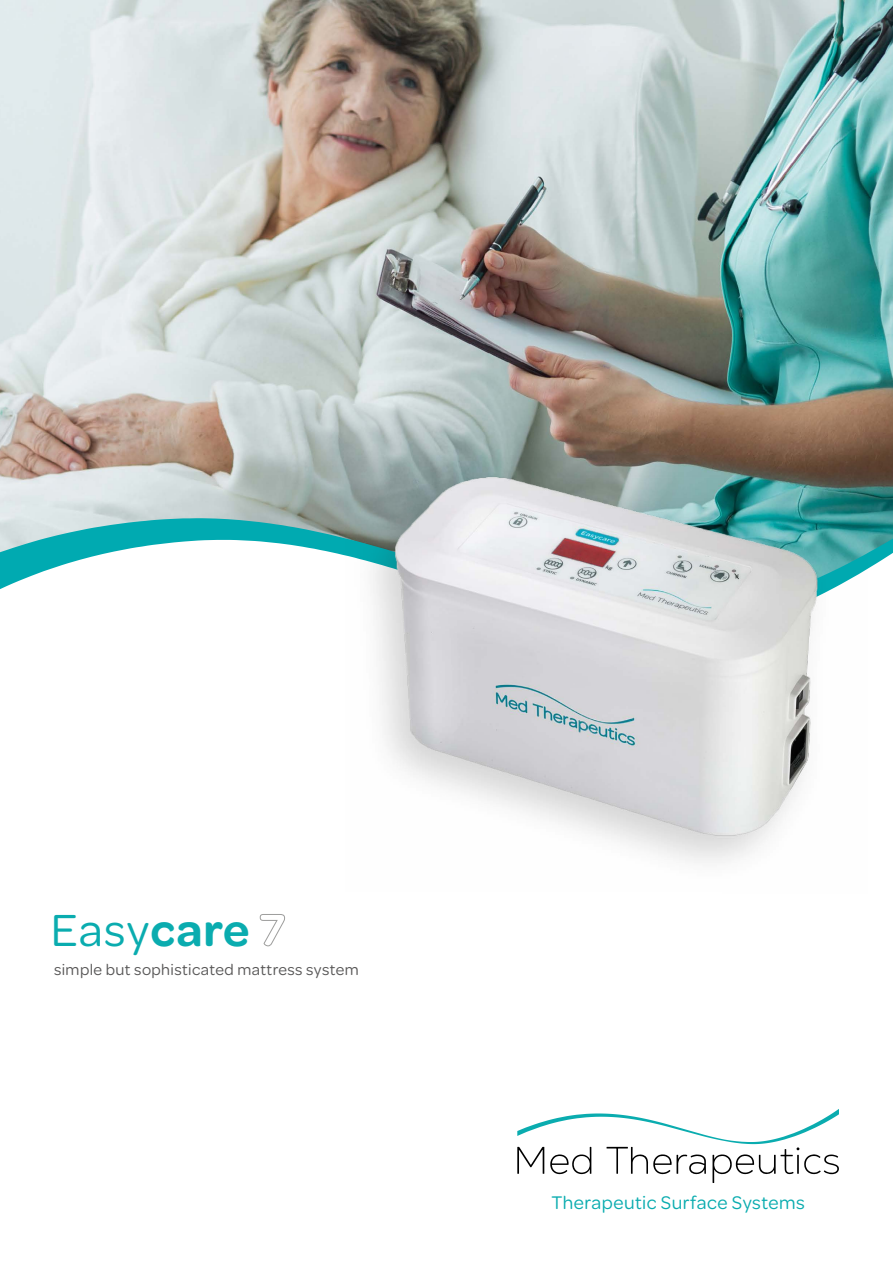
<style>
.page{position:relative;width:893px;height:1263px;background:#fff}
.page>*{position:absolute;margin:0;border:0;box-sizing:border-box;transform-origin:0 0}
.t1{font:48px "Omnes";color:#0aacaf}
.t2{font:19.5px "Omnes";letter-spacing:.025em;color:#0aacaf}
.t3{font:16.5px "Omnes";letter-spacing:.025em;color:#585757}
.s1{font-weight:600}
</style>
<div class="page">
<img style="left:0;top:0;width:893px;height:518px">
<svg style="left:0;top:518px;width:893px;height:71px"></svg>
<img style="left:345px;top:455px;width:522px;height:408px">
<svg style="left:517px;top:1109px;width:322px;height:74px"></svg>
<svg style="left:259px;top:914px;width:26px;height:33px"></svg>
<h1 class="t1" style="left:51px;top:898px;width:200px">Easy<span class="s1">care</span></h1>
<p class="t3" style="left:54px;top:959px;width:306px">simple but sophisticated mattress system</p>
<p class="t2" style="left:551px;top:1189px;width:255px">Therapeutic Surface Systems</p>
</div>
